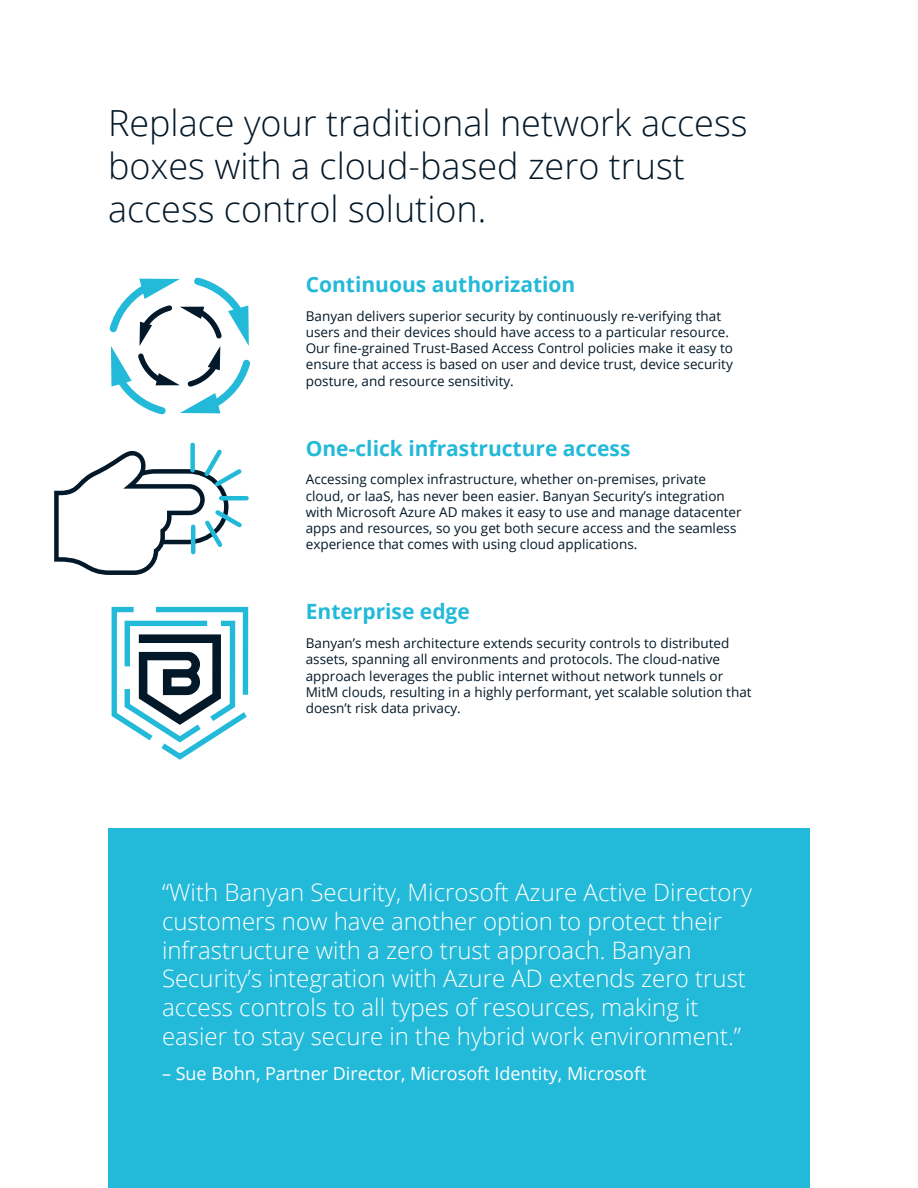
<style>
.page{position:relative;width:918px;height:1188px;background:#fff}
.page>*{position:absolute;margin:0;border:0;box-sizing:border-box;transform-origin:0 0}
.t1{font:300 36px/43.2px "Open Sans";color:#031828}
.t2{font:300 24px/28.8px "Open Sans";color:#fff}
.t3{font:700 21px "Open Sans";color:#23b9d8}
.t4{font:18px "Open Sans";color:#fff}
.t5{font:13.5px/16.2px "Open Sans";color:#031828}
</style>
<div class="page">
<div style="left:108px;top:829px;width:702px;height:359px;background:#23b9d8"></div>
<svg style="left:109px;top:277px;width:141px;height:138px"></svg>
<svg style="left:111px;top:606px;width:138px;height:154px"></svg>
<hr style="left:221px;top:496px;width:26px;height:4px;background:#23b9d8">
<svg style="left:54px;top:446px;width:192px;height:129px"></svg>
<h1 class="t1" style="left:108px;top:100px;width:641px">Replace your traditional network access boxes with a cloud-based zero trust access control solution.</h1>
<h3 class="t3" style="left:306px;top:270px;width:271px">Continuous authorization</h3>
<p class="t5" style="left:306px;top:307px;width:429px">Banyan delivers superior security by continuously re-verifying that users and their devices should have access to a particular resource.<br>Our fine-grained Trust-Based Access Control policies make it easy to ensure that access is based on user and device trust, device security posture, and resource sensitivity.</p>
<h3 class="t3" style="left:306px;top:433px;width:326px">One-click infrastructure access</h3>
<p class="t5" style="left:306px;top:471px;width:437px">Accessing complex infrastructure, whether on-premises, private cloud, or IaaS, has never been easier. Banyan Security’s integration with Microsoft Azure AD makes it easy to use and manage datacenter apps and resources, so you get both secure access and the seamless experience that comes with using cloud applications.</p>
<h3 class="t3" style="left:306px;top:597px;width:166px">Enterprise edge</h3>
<p class="t5" style="left:306px;top:635px;width:447px">Banyan’s mesh architecture extends security controls to distributed assets, spanning all environments and protocols. The cloud-native approach leverages the public internet without network tunnels or MitM clouds, resulting in a highly performant, yet scalable solution that doesn’t risk data privacy.</p>
<p class="t2" style="left:162px;top:877px;width:592px">“With Banyan Security, Microsoft Azure Active Directory customers now have another option to protect their infrastructure with a zero trust approach. Banyan Security’s integration with Azure AD extends zero trust access controls to all types of resources, making it easier to stay secure in the hybrid work environment.”</p>
<h3 class="t4" style="left:162px;top:1061px;width:486px">– Sue Bohn, Partner Director, Microsoft Identity, Microsoft</h3>
</div>
